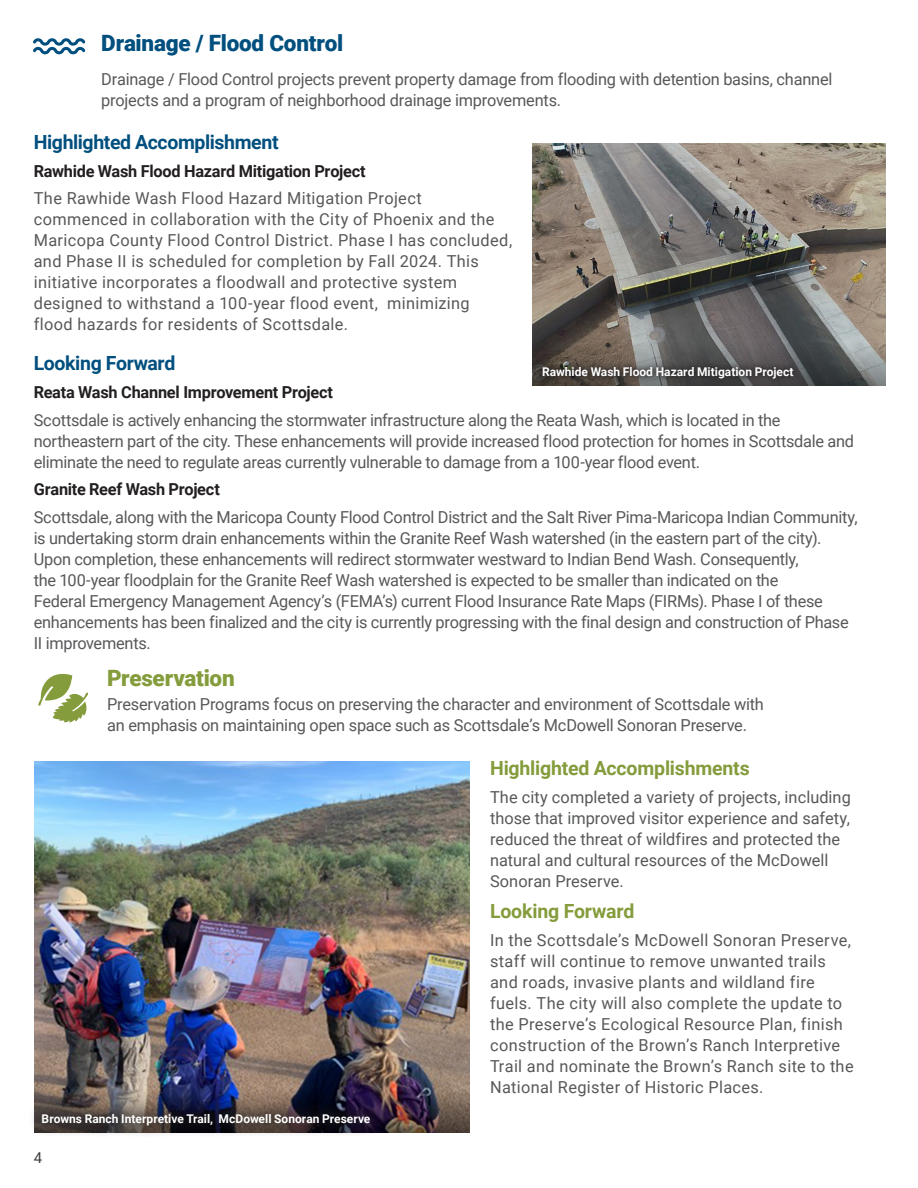
<style>
.page{position:relative;width:918px;height:1188px;background:#fff}
.page>*{position:absolute;margin:0;border:0;box-sizing:border-box;transform-origin:0 0}
.Strategic_Goal_Subhead_Spacing{font:900 22.5px "Roboto";letter-spacing:-.01em;color:#004f7e}
.Strategic_Goal_Subhead_Spacing-2{font:900 22.5px "Roboto";letter-spacing:-.015em;color:#849c3b}
.Subheadline_Spacing{font:700 19.5px "Roboto";letter-spacing:-.02em;color:#004f7e}
.Subheadline_Spacing-2{font:700 19.5px "Roboto";letter-spacing:-.01em;color:#849c3b}
.Copy_Paragraph{font:700 19.5px "Roboto";letter-spacing:-.01em;color:#849c3b}
.Copy_Paragraph-2{font:16.5px/21px "Roboto";letter-spacing:-.01em;color:#57585a}
.Copy_Paragraph-3{font:16.5px/21px "Roboto";letter-spacing:.02em;color:#57585a}
.Strategic_Goal_Subhead_Spacing-3{font:16.5px/21px "Roboto";letter-spacing:-.015em;color:#57585a}
.Copy_Paragraph-4{font:700 16.5px "Roboto";letter-spacing:-.015em;color:#231f20}
.Page_Left{font:15px "Roboto";color:#3e3e3f}
.t1{font:700 12px "Roboto";color:#fff}
</style>
<div class="page">
<img style="left:34px;top:762px;width:436px;height:298px">
<img style="left:34px;top:1060px;width:436px;height:73px">
<img style="left:532px;top:143px;width:354px;height:170px">
<svg style="left:532px;top:313px;width:354px;height:73px;background:#696765"></svg>
<svg style="left:38px;top:673px;width:51px;height:49px"></svg>
<div style="left:28px;top:1100px;width:356px;height:39px;background:#231f20;opacity:.78"></div>
<svg style="left:33px;top:38px;width:52px;height:16px"></svg>
<div style="left:536px;top:361px;width:265px;height:25px;background:#231f20;opacity:.93"></div>
<p class="Strategic_Goal_Subhead_Spacing" style="left:101px;top:27px;width:244px">Drainage / Flood Control</p>
<p class="Copy_Paragraph-2" style="left:101px;top:68px;width:733px">Drainage / Flood Control projects prevent property damage from flooding with detention basins, channel projects and a program of neighborhood drainage improvements.</p>
<p class="Subheadline_Spacing" style="left:34px;top:128px;width:246px">Highlighted Accomplishment</p>
<p class="Copy_Paragraph-4" style="left:34px;top:159px;width:334px">Rawhide Wash Flood Hazard Mitigation Project</p>
<p class="Copy_Paragraph-3" style="left:34px;top:187px;width:480px">The Rawhide Wash Flood Hazard Mitigation Project commenced in collaboration with the City of Phoenix and the Maricopa County Flood Control District. Phase I has concluded, and Phase II is scheduled for completion by Fall 2024. This initiative incorporates a floodwall and protective system designed to withstand a 100-year flood event, minimizing flood hazards for residents of Scottsdale.</p>
<p class="Subheadline_Spacing" style="left:34px;top:350px;width:143px">Looking Forward</p>
<p class="Copy_Paragraph-4" style="left:34px;top:380px;width:301px">Reata Wash Channel Improvement Project</p>
<p class="Copy_Paragraph-2" style="left:34px;top:409px;width:822px">Scottsdale is actively enhancing the stormwater infrastructure along the Reata Wash, which is located in the northeastern part of the city. These enhancements will provide increased flood protection for homes in Scottsdale and eliminate the need to regulate areas currently vulnerable to damage from a 100-year flood event.</p>
<p class="Copy_Paragraph-4" style="left:34px;top:478px;width:188px">Granite Reef Wash Project</p>
<p class="Copy_Paragraph-2" style="left:34px;top:506px;width:825px">Scottsdale, along with the Maricopa County Flood Control District and the Salt River Pima-Maricopa Indian Community, is undertaking storm drain enhancements within the Granite Reef Wash watershed (in the eastern part of the city).<br>Upon completion, these enhancements will redirect stormwater westward to Indian Bend Wash. Consequently,<br>the 100-year floodplain for the Granite Reef Wash watershed is expected to be smaller than indicated on the<br>Federal Emergency Management Agency’s (FEMA’s) current Flood Insurance Rate Maps (FIRMs). Phase I of these enhancements has been finalized and the city is currently progressing with the final design and construction of Phase II improvements.</p>
<p class="t1" style="left:542px;top:364px;width:253px">Rawhide Wash Flood Hazard Mitigation Project</p>
<p class="Strategic_Goal_Subhead_Spacing-2" style="left:107px;top:662px;width:129px">Preservation</p>
<p class="Strategic_Goal_Subhead_Spacing-3" style="left:107px;top:693px;width:658px">Preservation Programs focus on preserving the character and environment of Scottsdale with an emphasis on maintaining open space such as Scottsdale’s McDowell Sonoran Preserve.</p>
<p class="Subheadline_Spacing-2" style="left:490px;top:755px;width:261px">Highlighted Accomplishments</p>
<p class="Copy_Paragraph-2" style="left:490px;top:786px;width:362px">The city completed a variety of projects, including those that improved visitor experience and safety, reduced the threat of wildfires and protected the natural and cultural resources of the McDowell Sonoran Preserve.</p>
<p class="Copy_Paragraph" style="left:490px;top:897px;width:146px">Looking Forward</p>
<p class="Copy_Paragraph-3" style="left:490px;top:929px;width:365px">In the Scottsdale’s McDowell Sonoran Preserve, staff will continue to remove unwanted trails and roads, invasive plants and wildland fire fuels. The city will also complete the update to the Preserve’s Ecological Resource Plan, finish construction of the Brown’s Ranch Interpretive Trail and nominate the Brown’s Ranch site to the National Register of Historic Places.</p>
<p class="t1" style="left:42px;top:1111px;width:330px">Browns Ranch Interpretive Trail, McDowell Sonoran Preserve</p>
<p class="Page_Left" style="left:34px;top:1147px;width:10px">4</p>
</div>
